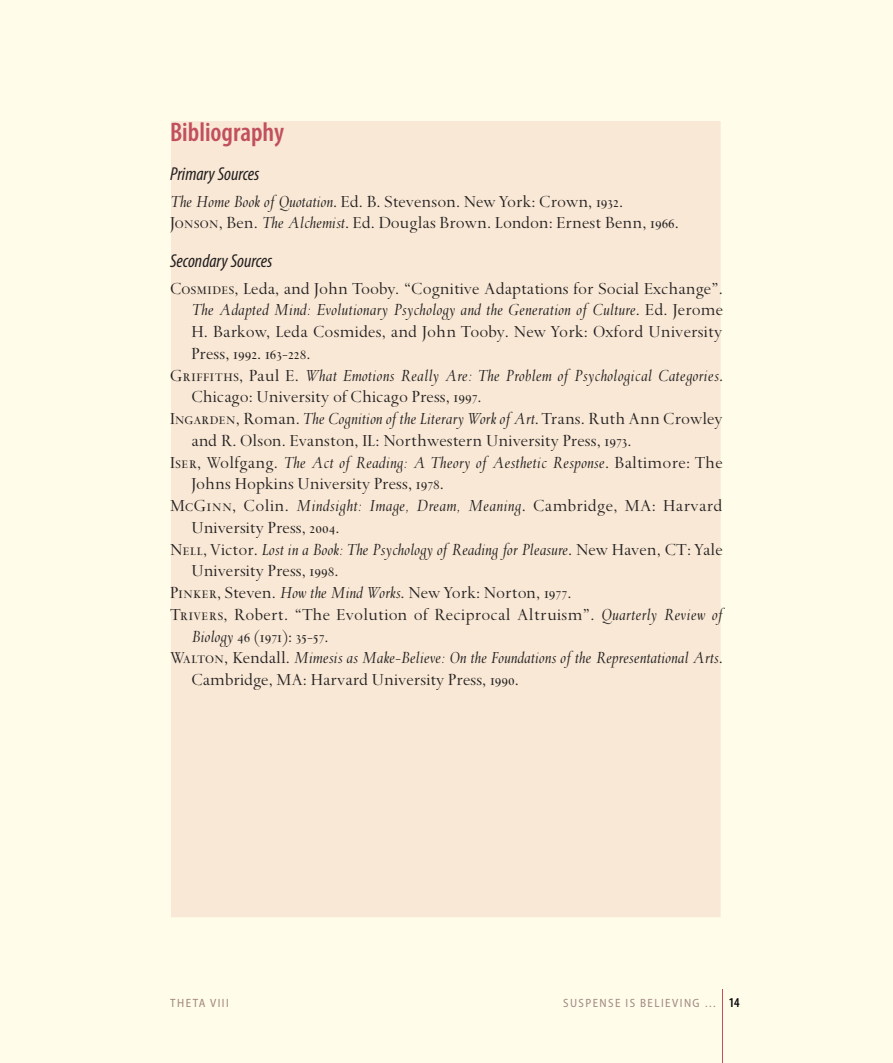
<style>
.page{position:relative;width:893px;height:1063px;background:#fffde9}
.page>*{position:absolute;margin:0;border:0;box-sizing:border-box;transform-origin:0 0}
.t1{font:600 condensed 27px "Myriad Pro";color:#c2505c}
.t2{font:18.75px/21.8px "Spectrum";color:#231f20}
.t3{font:italic 18.75px/21.8px "Spectrum";color:#231f20}
.t4{font:italic 18.75px "Spectrum";letter-spacing:.02em;color:#231f20}
.t5{font:18.75px "Spectrum MT SC";color:#231f20}
.t6{font:italic condensed 18.75px "Myriad Pro";color:#231f20}
.t7{font:semi-condensed 12px "Myriad Pro";letter-spacing:.12em;color:#a18784}
.t8{font:semi-condensed 12px "Myriad Pro";letter-spacing:.12em;color:#a2867b}
.s1{font-style:italic}
.s2{font-family:"Spectrum MT SC"}
.s3{font-family:"Spectrum"}
.s4{font-family:"Spectrum MT SC";font-style:normal}
.s5{font-style:normal}
.s6{font-family:"Spectrum";font-style:italic}
.s7{font-weight:600;font-stretch:condensed;font-size:13.5px;color:#030505}
</style>
<div class="page">
<hr style="left:723px;top:990px;width:1px;height:73px;background:#c2505c">
<div style="left:171px;top:121px;width:550px;height:796px;background:#f8e8d5"></div>
<h1 class="t1" style="left:170px;top:118px;width:115px">Bibliography</h1>
<p class="t6" style="left:170px;top:163px;width:91px">Primary Sources</p>
<p class="t2" style="left:170px;top:191px;width:510px"><span class="s1">The Home Book of Quotation</span>. Ed. B. Stevenson. New York: Crown, <span class="s2">1932</span>.<br><span class="s2">Jonson</span>, Ben. <span class="s1">The Alchemist</span>. Ed. Douglas Brown. London: Ernest Benn, <span class="s2">1966</span>.</p>
<p class="t6" style="left:170px;top:250px;width:104px">Secondary Sources</p>
<p class="t2" style="left:191px;top:278px;width:533px;text-align:justify;text-indent:-21px"><span class="s2">Cosmides</span>, Leda, and John Tooby. “Cognitive Adaptations for Social Exchange”.<br><span class="s1">The Adapted Mind: Evolutionary Psychology and the Generation of Culture</span>. Ed. Jerome H. Barkow, Leda Cosmides, and John Tooby. New York: Oxford University</p>
<p class="t5" style="left:191px;top:344px;width:121px"><span class="s3">Press,</span> 1992<span class="s3">.</span> 163<span class="s3">-</span>228<span class="s3">.</span></p>
<p class="t3" style="left:170px;top:365px;width:555px"><span class="s4">Griffiths</span><span class="s5">, Paul E.</span> What Emotions Really Are: The Problem of Psychological Categories<span class="s5">.</span></p>
<p class="t2" style="left:191px;top:386px;width:292px">Chicago: University of Chicago Press, <span class="s2">1997</span>.</p>
<p class="t3" style="left:170px;top:408px;width:554px"><span class="s4">Ingarden</span><span class="s5">, Roman.</span> The Cognition of the Literary Work of Art<span class="s5">. Trans. Ruth Ann Crowley</span></p>
<p class="t2" style="left:191px;top:430px;width:442px">and R. Olson. Evanston, IL: Northwestern University Press, <span class="s2">1973</span>.</p>
<p class="t3" style="left:170px;top:452px;width:554px"><span class="s4">Iser</span><span class="s5">, Wolfgang.</span> The Act of Reading: A Theory of Aesthetic Response<span class="s5">. Baltimore: The</span></p>
<p class="t2" style="left:191px;top:473px;width:254px">Johns Hopkins University Press, <span class="s2">1978</span>.</p>
<p class="t4" style="left:170px;top:496px;width:554px"><span class="s4">McGinn</span><span class="s5">, Colin.</span> Mindsight: Image, Dream, Meaning<span class="s5">. Cambridge, MA: Harvard</span></p>
<p class="t2" style="left:191px;top:517px;width:150px">University Press, <span class="s2">2004</span>.</p>
<p class="t3" style="left:170px;top:539px;width:554px"><span class="s4">Nell</span><span class="s5">, Victor.</span> Lost in a Book: The Psychology of Reading for Pleasure<span class="s5">. New Haven, CT: Yale</span></p>
<p class="t2" style="left:191px;top:560px;width:149px">University Press, <span class="s2">1998</span>.</p>
<p class="t2" style="left:170px;top:582px;width:403px"><span class="s2">Pinker</span>, Steven. <span class="s1">How the Mind Works</span>. New York: Norton, <span class="s2">1977</span>.</p>
<p class="t2" style="left:170px;top:604px;width:554px"><span class="s2">Trivers</span>, Robert. “The Evolution of Reciprocal Altruism”. <span class="s1">Quarterly Review of</span></p>
<p class="t5" style="left:191px;top:627px;width:139px"><span class="s6">Biology</span> 46 <span class="s3">(</span>1971<span class="s3">):</span> 35<span class="s3">-</span>57<span class="s3">.</span></p>
<p class="t3" style="left:191px;top:647px;width:533px;text-indent:-21px"><span class="s4">Walton</span><span class="s5">, Kendall.</span> Mimesis as Make-Believe: On the Foundations of the Representational Arts<span class="s5">.<br>Cambridge, MA: Harvard University Press,</span> <span class="s4">1990</span><span class="s5">.</span></p>
<p class="t8" style="left:170px;top:996px;width:60px">THETA VIII</p>
<p class="t7" style="left:563px;top:996px;width:178px">SUSPENSE IS BELIEVING … <span class="s7">14</span></p>
</div>
